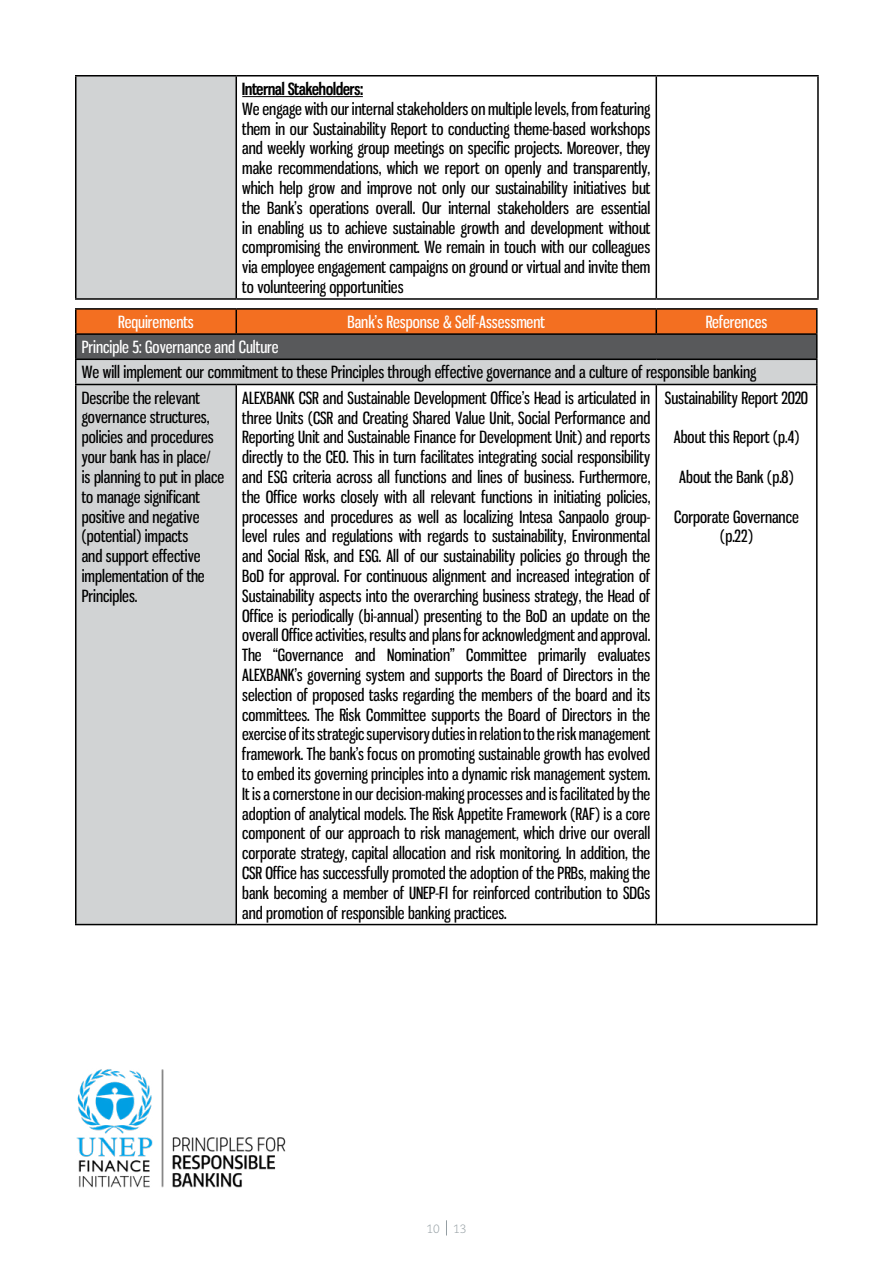
<style>
.page{position:relative;width:893px;height:1263px;background:#fff}
.page>*{position:absolute;margin:0;border:0;box-sizing:border-box;transform-origin:0 0}
.t1{font:16.5px/19.8px "Gnuolane";color:#000;text-align:justify}
.t2{font:16.5px "Gnuolane";color:#fff}
.t3{font:700 16.5px "Gnuolane";color:#000}
.t4{font:300 12px "Caecilia LT Std";color:#949ea3}
</style>
<div class="page">
<svg style="left:446px;top:1220px;width:1px;height:15px"></svg>
<img style="left:76px;top:1069px;width:210px;height:119px">
<div style="left:76px;top:76px;width:160px;height:223px;background:#d1d3d4"></div>
<hr style="left:75px;top:75px;width:161px;height:2px;background:#000">
<hr style="left:75px;top:77px;width:1px;height:221px;background:#000">
<hr style="left:236px;top:75px;width:420px;height:2px;background:#000">
<hr style="left:236px;top:77px;width:1px;height:221px;background:#000">
<hr style="left:656px;top:75px;width:163px;height:2px;background:#000">
<hr style="left:656px;top:77px;width:1px;height:221px;background:#000">
<hr style="left:817px;top:77px;width:2px;height:221px;background:#000">
<hr style="left:75px;top:298px;width:161px;height:2px;background:#000">
<hr style="left:236px;top:298px;width:420px;height:2px;background:#000">
<hr style="left:656px;top:298px;width:163px;height:2px;background:#000">
<hr style="left:242px;top:96px;width:121px;height:1px;background:#000">
<svg style="left:76px;top:385px;width:740px;height:539px"></svg>
<hr style="left:75px;top:308px;width:161px;height:2px;background:#000">
<hr style="left:236px;top:308px;width:420px;height:2px;background:#000">
<hr style="left:656px;top:308px;width:162px;height:2px;background:#000">
<hr style="left:816px;top:310px;width:2px;height:23px;background:#000">
<hr style="left:656px;top:333px;width:162px;height:2px;background:#000">
<hr style="left:816px;top:335px;width:2px;height:24px;background:#000">
<svg style="left:75px;top:309px;width:742px;height:75px;background:#ab826b"></svg>
<hr style="left:236px;top:359px;width:420px;height:1px;background:#000">
<hr style="left:656px;top:359px;width:162px;height:1px;background:#000">
<hr style="left:816px;top:360px;width:2px;height:24px;background:#000">
<hr style="left:75px;top:384px;width:161px;height:1px;background:#000">
<hr style="left:75px;top:385px;width:1px;height:539px;background:#000">
<hr style="left:236px;top:384px;width:420px;height:1px;background:#000">
<hr style="left:236px;top:385px;width:1px;height:539px;background:#000">
<hr style="left:656px;top:384px;width:162px;height:1px;background:#000">
<hr style="left:656px;top:385px;width:1px;height:539px;background:#000">
<hr style="left:816px;top:385px;width:2px;height:539px;background:#000">
<hr style="left:75px;top:924px;width:161px;height:1px;background:#000">
<hr style="left:236px;top:924px;width:420px;height:1px;background:#000">
<hr style="left:656px;top:924px;width:162px;height:1px;background:#000">
<p class="t3" style="left:242px;top:77px;width:122px">Internal Stakeholders:</p>
<p class="t1" style="left:242px;top:98px;width:410px">We engage with our internal stakeholders on multiple levels, from featuring them in our Sustainability Report to conducting theme-based workshops and weekly working group meetings on specific projects. Moreover, they make recommendations, which we report on openly and transparently, which help grow and improve not only our sustainability initiatives but the Bank’s operations overall. Our internal stakeholders are essential in enabling us to achieve sustainable growth and development without compromising the environment. We remain in touch with our colleagues via employee engagement campaigns on ground or virtual and invite them to volunteering opportunities</p>
<p class="t2" style="left:118px;top:310px;width:77px">Requirements</p>
<p class="t2" style="left:348px;top:310px;width:199px">Bank’s Response &amp; Self-Assessment</p>
<p class="t2" style="left:706px;top:310px;width:63px">References</p>
<p class="t2" style="left:82px;top:335px;width:198px">Principle 5: Governance and Culture</p>
<p class="t1" style="left:82px;top:359px;width:676px;line-height:25.2px">We will implement our commitment to these Principles through effective governance and a culture of responsible banking<br>Describe the relevant</p>
<p class="t1" style="left:82px;top:406px;width:144px;text-align:left">governance structures, policies and procedures your bank has in place/<br>is planning to put in place to manage significant positive and negative (potential) impacts<br>and support effective implementation of the<br>Principles.</p>
<p class="t1" style="left:242px;top:387px;width:410px">ALEXBANK CSR and Sustainable Development Office’s Head is articulated in three Units (CSR and Creating Shared Value Unit, Social Performance and Reporting Unit and Sustainable Finance for Development Unit) and reports directly to the CEO. This in turn facilitates integrating social responsibility and ESG criteria across all functions and lines of business. Furthermore, the Office works closely with all relevant functions in initiating policies, processes and procedures as well as localizing Intesa Sanpaolo group&shy;level rules and regulations with regards to sustainability, Environmental and Social Risk, and ESG. All of our sustainability policies go through the BoD for approval. For continuous alignment and increased integration of Sustainability aspects into the overarching business strategy, the Head of Office is periodically (bi-annual) presenting to the BoD an update on the overall Office activities, results and plans for acknowledgment and approval.<br>The “Governance and Nomination” Committee primarily evaluates ALEXBANK’s governing system and supports the Board of Directors in the selection of proposed tasks regarding the members of the board and its committees. The Risk Committee supports the Board of Directors in the exercise of its strategic supervisory duties in relation to the risk management framework. The bank’s focus on promoting sustainable growth has evolved to embed its governing principles into a dynamic risk management system.<br>It is a cornerstone in our decision-making processes and is facilitated by the adoption of analytical models. The Risk Appetite Framework (RAF) is a core component of our approach to risk management, which drive our overall corporate strategy, capital allocation and risk monitoring. In addition, the CSR Office has successfully promoted the adoption of the PRBs, making the bank becoming a member of UNEP-FI for reinforced contribution to SDGs and promotion of responsible banking practices.</p>
<p class="t1" style="left:665px;top:387px;width:145px">Sustainability Report 2020</p>
<p class="t1" style="left:674px;top:426px;width:127px">About this Report (p.4)</p>
<p class="t1" style="left:679px;top:466px;width:116px">About the Bank (p.8)</p>
<p class="t1" style="left:674px;top:505px;width:126px;text-align:center">Corporate Governance (p.22)</p>
<p class="t4" style="left:426px;top:1221px;width:42px">10 13</p>
</div>
